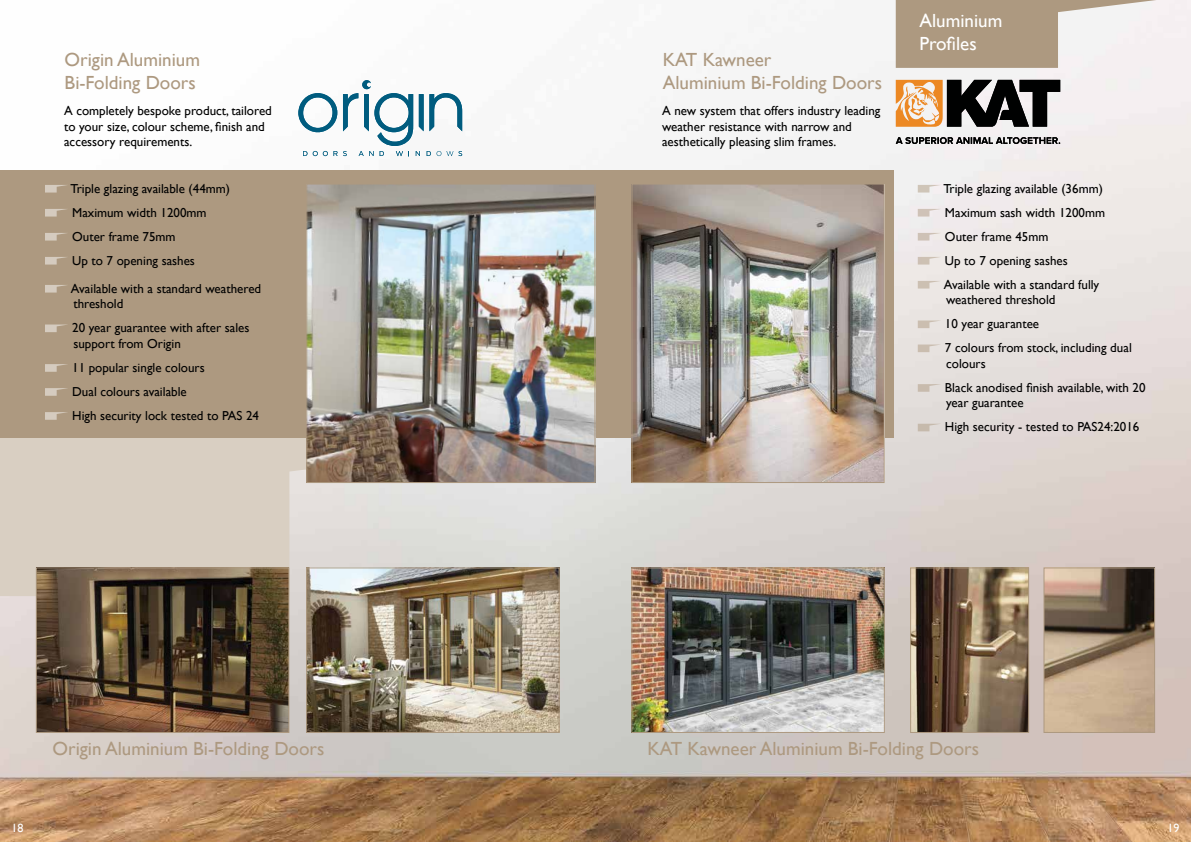
<style>
.page{position:relative;width:1191px;height:842px;background:#fff}
.page>*{position:absolute;margin:0;border:0;box-sizing:border-box;transform-origin:0 0}
.t1{font:19px/22.8px "Gill Sans";color:#ad9980}
.t2{font:19px/22.8px "Gill Sans";color:#fff}
.t3{font:13px/24px "Gill Sans";color:#000}
.t4{font:12px "Gill Sans";color:#fff}
</style>
<div class="page">
<img style="left:0;top:0;width:1191px;height:842px">
<svg style="left:0;top:438px;width:589px;height:158px;fill:#d9cfc2"></svg>
<div style="left:0;top:170px;width:528px;height:268px;background:#ad9980"></div>
<svg style="left:895px;top:80px;width:165px;height:47px"></svg>
<svg style="left:895px;top:137px;width:165px;height:7px"></svg>
<div style="left:492px;top:170px;width:401px;height:268px;background:#ad9980"></div>
<img style="left:38px;top:570px;width:249px;height:161px">
<div style="left:36px;top:568px;width:253px;height:165px;border:1px solid #ad9980"></div>
<img style="left:308px;top:570px;width:249px;height:161px">
<div style="left:306px;top:568px;width:253px;height:165px;border:1px solid #ad9980"></div>
<svg style="left:45px;top:185px;width:22px;height:8px"></svg>
<svg style="left:45px;top:209px;width:22px;height:8px"></svg>
<svg style="left:45px;top:233px;width:22px;height:8px"></svg>
<svg style="left:45px;top:257px;width:22px;height:8px"></svg>
<svg style="left:45px;top:285px;width:22px;height:8px"></svg>
<svg style="left:45px;top:324px;width:22px;height:8px"></svg>
<svg style="left:45px;top:364px;width:22px;height:8px"></svg>
<svg style="left:45px;top:388px;width:22px;height:8px"></svg>
<svg style="left:45px;top:412px;width:22px;height:8px"></svg>
<img style="left:633px;top:186px;width:249px;height:295px">
<div style="left:631px;top:184px;width:253px;height:299px;border:1px solid #ad9980"></div>
<img style="left:633px;top:570px;width:249px;height:161px">
<div style="left:631px;top:568px;width:253px;height:165px;border:1px solid #ad9980"></div>
<img style="left:308px;top:186px;width:285px;height:295px">
<div style="left:306px;top:184px;width:289px;height:299px;border:1px solid #ad9980"></div>
<svg style="left:917px;top:185px;width:24px;height:8px"></svg>
<svg style="left:917px;top:209px;width:24px;height:8px"></svg>
<svg style="left:917px;top:233px;width:24px;height:8px"></svg>
<svg style="left:917px;top:257px;width:24px;height:8px"></svg>
<svg style="left:917px;top:281px;width:24px;height:8px"></svg>
<svg style="left:917px;top:320px;width:24px;height:8px"></svg>
<svg style="left:917px;top:344px;width:24px;height:8px"></svg>
<svg style="left:917px;top:384px;width:24px;height:8px"></svg>
<svg style="left:917px;top:424px;width:24px;height:7px"></svg>
<img style="left:912px;top:570px;width:115px;height:161px">
<div style="left:910px;top:568px;width:119px;height:165px;border:1px solid #ad9980"></div>
<img style="left:1045px;top:570px;width:108px;height:161px">
<div style="left:1043px;top:568px;width:112px;height:165px;border:1px solid #ad9980"></div>
<svg style="left:895px;top:0;width:261px;height:68px"></svg>
<svg style="left:298px;top:80px;width:165px;height:77px"></svg>
<h1 class="t1" style="left:65px;top:49px;width:137px">Origin Aluminium<br>Bi-Folding Doors</h1>
<p class="t3" style="left:64px;top:103px;width:209px;line-height:15.6px">A completely bespoke product, tailored to your size, colour scheme, finish and accessory requirements.</p>
<p class="t3" style="left:71px;top:176px;width:161px">Triple glazing available (44mm)<br>Maximum width 1200mm<br>Outer frame 75mm<br>Up to 7 opening sashes</p>
<p class="t3" style="left:71px;top:281px;width:192px;line-height:15.6px">Available with a standard weathered threshold</p>
<p class="t3" style="left:72px;top:320px;width:179px;line-height:15.6px">20 year guarantee with after sales support from Origin</p>
<p class="t3" style="left:72px;top:356px;width:188px">11 popular single colours<br>Dual colours available<br>High security lock tested to PAS 24</p>
<h1 class="t1" style="left:662px;top:49px;width:221px">KAT Kawneer<br>Aluminium Bi-Folding Doors</h1>
<p class="t3" style="left:662px;top:103px;width:220px;line-height:15.6px">A new system that offers industry leading weather resistance with narrow and aesthetically pleasing slim frames.</p>
<h1 class="t2" style="left:919px;top:10px;width:84px">Aluminium<br>Profiles</h1>
<p class="t3" style="left:943px;top:176px;width:163px">Triple glazing available (36mm)<br>Maximum sash width 1200mm<br>Outer frame 45mm<br>Up to 7 opening sashes<br>Available with a standard fully</p>
<p class="t3" style="left:945px;top:288px;width:188px">weathered threshold<br>10 year guarantee<br>7 colours from stock, including dual</p>
<p class="t3" style="left:945px;top:352px;width:202px">colours<br>Black anodised finish available, with 20</p>
<p class="t3" style="left:945px;top:391px;width:196px">year guarantee<br>High security - tested to PAS24:2016</p>
<h1 class="t1" style="left:52px;top:737px;width:273px">Origin Aluminium Bi-Folding Doors</h1>
<h1 class="t1" style="left:647px;top:737px;width:333px">KAT Kawneer Aluminium Bi-Folding Doors</h1>
<p class="t4" style="left:11px;top:821px;width:14px">18</p>
<p class="t4" style="left:1167px;top:821px;width:13px">19</p>
</div>
